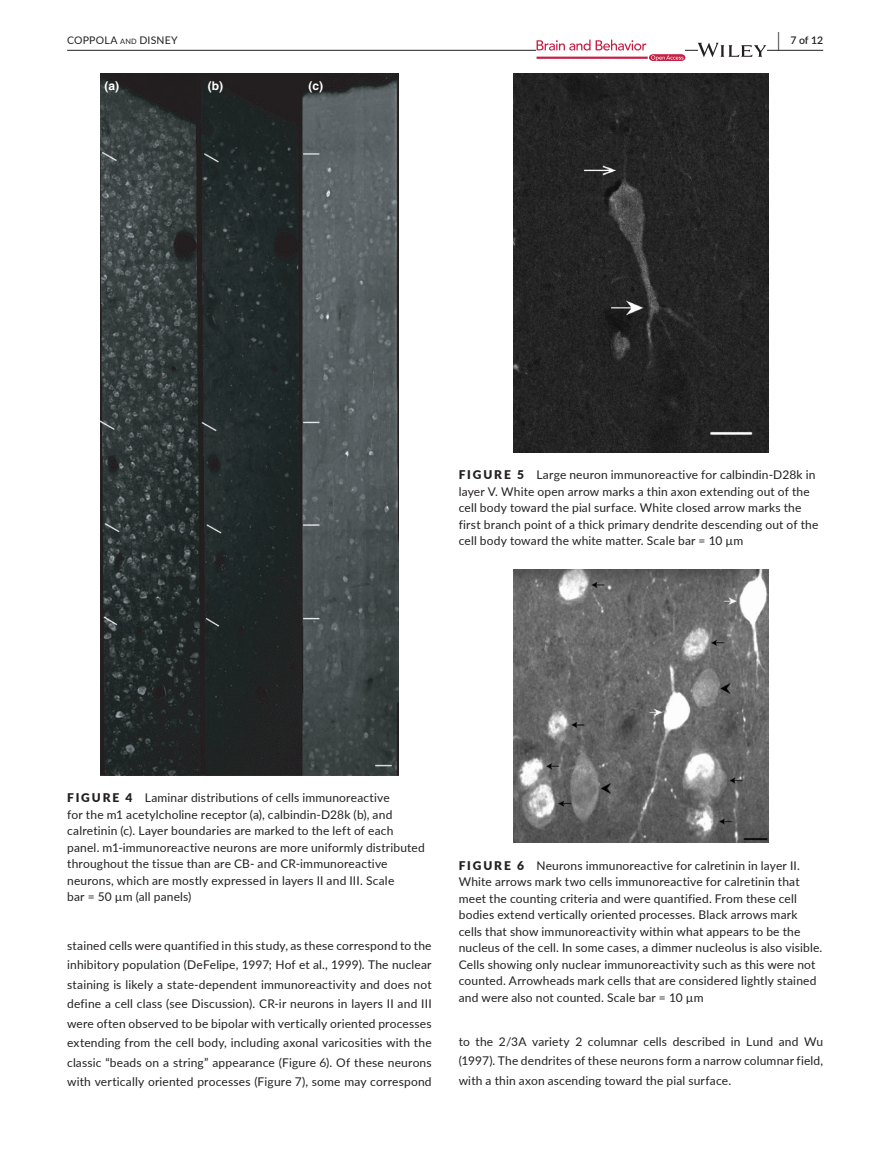
<style>
.page{position:relative;width:893px;height:1174px;background:#fff}
.page>*{position:absolute;margin:0;border:0;box-sizing:border-box;transform-origin:0 0}
.t1{font:600 19.5px "Lato";color:#231f20;scale:.48 1}
.t2{font:12px/16.5px "Lato";letter-spacing:.015em;color:#231f20}
.t3{font:700 12px "Helvetica";color:#fff}
.t4{font:10.5px "Lato";letter-spacing:.02em;color:#231f20}
.t5{font:600 10.5px "Lato";color:#231f20}
.s1{font-size:7.35px}
.s2{font-weight:900}
</style>
<div class="page">
<hr style="left:67px;top:50px;width:756px;height:1px;background:#231f20">
<svg style="left:537px;top:40px;width:148px;height:21px"></svg>
<svg style="left:697px;top:43px;width:69px;height:14px"></svg>
<div style="left:67px;top:73px;width:365px;height:702px;background:linear-gradient(to bottom,#fff,#fff)"></div>
<img style="left:101px;top:73px;width:297px;height:702px">
<img style="left:513px;top:73px;width:255px;height:379px">
<img style="left:513px;top:569px;width:256px;height:274px">
<h1 class="t1" style="left:778px;top:26px;width:7px">|</h1>
<p class="t4" style="left:67px;top:33px;width:112px">COPPOLA <span class="s1">and</span> DISN EY</p>
<p class="t5" style="left:790px;top:33px;width:34px">7 of 12</p>
<p class="t3" style="left:104px;top:78px;width:16px">(a)</p>
<p class="t3" style="left:208px;top:78px;width:17px">(b)</p>
<p class="t3" style="left:308px;top:78px;width:16px">(c)</p>
<p class="t2" style="left:459px;top:466px;width:361px"><span class="s2">FIGURE 5</span> Large neuron immunoreactive for calbindin-D28k in layer V. White open arrow marks a thin axon extending out of the cell body toward the pial surface. White closed arrow marks the first branch point of a thick primary dendrite descending out of the cell body toward the white matter. Scale bar = 10 µm</p>
<p class="t2" style="left:67px;top:789px;width:359px"><span class="s2">FIGURE 4</span> Laminar distributions of cells immunoreactive<br>for the m1 acetylcholine receptor (a), calbindin-D28k (b), and calretinin (c). Layer boundaries are marked to the left of each panel. m1-immunoreactive neurons are more uniformly distributed throughout the tissue than are CB- and CR-immunoreactive neurons, which are mostly expressed in layers II and III. Scale<br>bar = 50 µm (all panels)</p>
<p class="t2" style="left:67px;top:935px;width:366px;line-height:19.5px;text-align:justify">stained cells were quantified in this study, as these correspond to the inhibitory population (DeFelipe, 1997; Hof et al., 1999). The nuclear staining is likely a state-dependent immunoreactivity and does not define a cell class (see Discussion). CR-ir neurons in layers II and III were often observed to be bipolar with vertically oriented processes extending from the cell body, including axonal varicosities with the classic “beads on a string” appearance (Figure 6). Of these neurons with vertically oriented processes (Figure 7), some may correspond</p>
<p class="t2" style="left:459px;top:856px;width:365px"><span class="s2">FIGURE 6</span> Neurons immunoreactive for calretinin in layer II.<br>White arrows mark two cells immunoreactive for calretinin that meet the counting criteria and were quantified. From these cell bodies extend vertically oriented processes. Black arrows mark cells that show immunoreactivity within what appears to be the nucleus of the cell. In some cases, a dimmer nucleolus is also visible.<br>Cells showing only nuclear immunoreactivity such as this were not counted. Arrowheads mark cells that are considered lightly stained and were also not counted. Scale bar = 10 µm</p>
<p class="t2" style="left:459px;top:1031px;width:366px;line-height:19.5px;text-align:justify">to the 2/3A variety 2 columnar cells described in Lund and Wu (1997). The dendrites of these neurons form a narrow columnar field, with a thin axon ascending toward the pial surface.</p>
</div>
